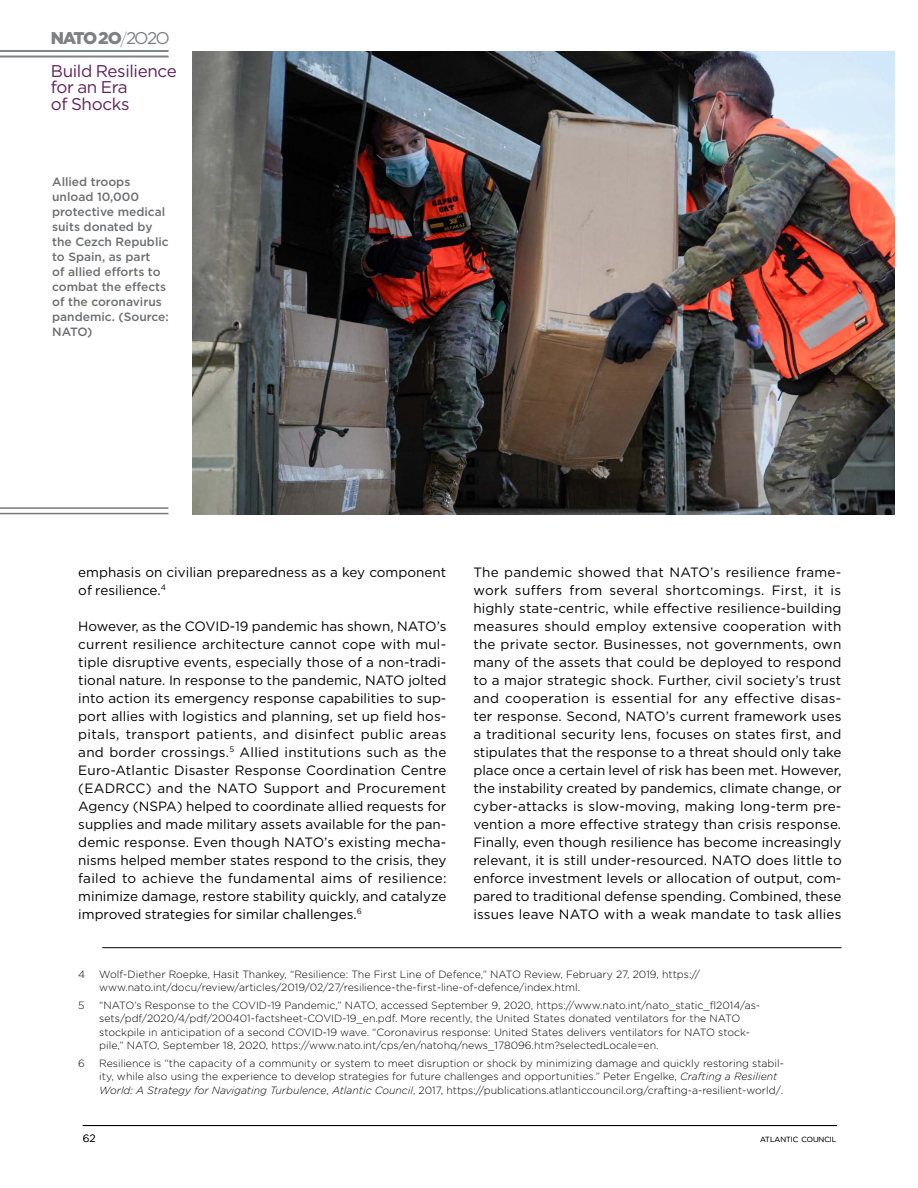
<style>
.page{position:relative;width:918px;height:1188px;background:#fff}
.page>*{position:absolute;margin:0;border:0;box-sizing:border-box;transform-origin:0 0}
.t1{font:16.95px/16.5px "Gotham";letter-spacing:-.02em;color:#60205c}
.t2{font:900 16.95px "Gotham";letter-spacing:-.08em;color:#7e8083}
.t3{font:13.5px/18px "Gotham";color:#000;text-align:justify}
.t4{font:500 12px/15px "Gotham";color:#6d6e71}
.t5{font:300 10.5px/13.5px "Gotham";color:#000}
.t6{font:300 7.35px "Gotham";color:#000}
.s1{font-weight:300}
.s2{font-weight:400}
.s3{font-style:italic}
</style>
<div class="page">
<hr style="left:83px;top:1125px;width:754px;height:1px;background:#000">
<hr style="left:102px;top:947px;width:739px;height:1px;background:#000">
<svg style="left:0;top:50px;width:168px;height:7px"></svg>
<svg style="left:0;top:507px;width:168px;height:7px"></svg>
<img style="left:193px;top:52px;width:702px;height:462px">
<p class="t2" style="left:51px;top:27px;width:121px">NATO 2O<span class="s1">/</span><span class="s2">2O2O</span></p>
<p class="t1" style="left:51px;top:62px;width:127px">Build Resilience for an Era<br>of Shocks</p>
<p class="t4" style="left:52px;top:174px;width:118px">Allied troops unload 10,000 protective medical suits donated by the Cezch Republic to Spain, as part<br>of allied efforts to combat the effects of the coronavirus pandemic. (Source:<br>NATO)</p>
<p class="t3" style="left:78px;top:563px;width:369px">emphasis on civilian preparedness as a key component of resilience.<sup>4</sup></p>
<p class="t3" style="left:78px;top:617px;width:370px">However, as the COVID-19 pandemic has shown, NATO’s current resilience architecture cannot cope with mul&shy;tiple disruptive events, especially those of a non-tradi&shy;tional nature. In response to the pandemic, NATO jolted into action its emergency response capabilities to sup&shy;port allies with logistics and planning, set up field hos&shy;pitals, transport patients, and disinfect public areas and border crossings.<sup>5</sup> Allied institutions such as the Euro-Atlantic Disaster Response Coordination Centre (EADRCC) and the NATO Support and Procurement Agency (NSPA) helped to coordinate allied requests for supplies and made military assets available for the pan&shy;demic response. Even though NATO’s existing mecha&shy;nisms helped member states respond to the crisis, they failed to achieve the fundamental aims of resilience: minimize damage, restore stability quickly, and catalyze improved strategies for similar challenges.<sup>6</sup></p>
<p class="t3" style="left:473px;top:563px;width:370px">The pandemic showed that NATO’s resilience frame&shy;work suffers from several shortcomings. First, it is highly state-centric, while effective resilience-building measures should employ extensive cooperation with the private sector. Businesses, not governments, own many of the assets that could be deployed to respond to a major strategic shock. Further, civil society’s trust and cooperation is essential for any effective disas&shy;ter response. Second, NATO’s current framework uses a traditional security lens, focuses on states first, and stipulates that the response to a threat should only take place once a certain level of risk has been met. However, the instability created by pandemics, climate change, or cyber-attacks is slow-moving, making long-term pre&shy;vention a more effective strategy than crisis response.<br>Finally, even though resilience has become increasingly relevant, it is still under-resourced. NATO does little to enforce investment levels or allocation of output, com&shy;pared to traditional defense spending. Combined, these issues leave NATO with a weak mandate to task allies</p>
<p class="t5" style="left:78px;top:967px;width:8px">4</p>
<p class="t5" style="left:99px;top:967px;width:603px">Wolf-Diether Roepke, Hasit Thankey, “Resilience: The First Line of Defence,” NATO Review, February 27, 2019, https:// www.nato.int/docu/review/articles/2019/02/27/resilience-the-first-line-of-defence/index.html.</p>
<p class="t5" style="left:78px;top:998px;width:8px">5</p>
<p class="t5" style="left:99px;top:998px;width:662px">“NATO’s Response to the COVID-19 Pandemic,” NATO, accessed September 9, 2020, https://www.nato.int/nato_static_fl2014/as&shy;sets/pdf/2020/4/pdf/200401-factsheet-COVID-19_en.pdf. More recently, the United States donated ventilators for the NATO stockpile in anticipation of a second COVID-19 wave. “Coronavirus response: United States delivers ventilators for NATO stock&shy;pile,” NATO, September 18, 2020, https://www.nato.int/cps/en/natohq/news_178096.htm?selectedLocale=en.</p>
<p class="t5" style="left:78px;top:1056px;width:8px">6</p>
<p class="t5" style="left:99px;top:1056px;width:686px">Resilience is “the capacity of a community or system to meet disruption or shock by minimizing damage and quickly restoring stabil&shy;ity, while also using the experience to develop strategies for future challenges and opportunities.” Peter Engelke, <span class="s3">Crafting a Resilient<br>World: A Strategy for Navigating Turbulence</span>, <span class="s3">Atlantic Council</span>, 2017, https://publications.atlanticcouncil.org/crafting-a-resilient-world/.</p>
<p class="t5" style="left:83px;top:1132px;width:14px">62</p>
<p class="t6" style="left:760px;top:1135px;width:78px">ATLANTIC COUNCIL</p>
</div>
